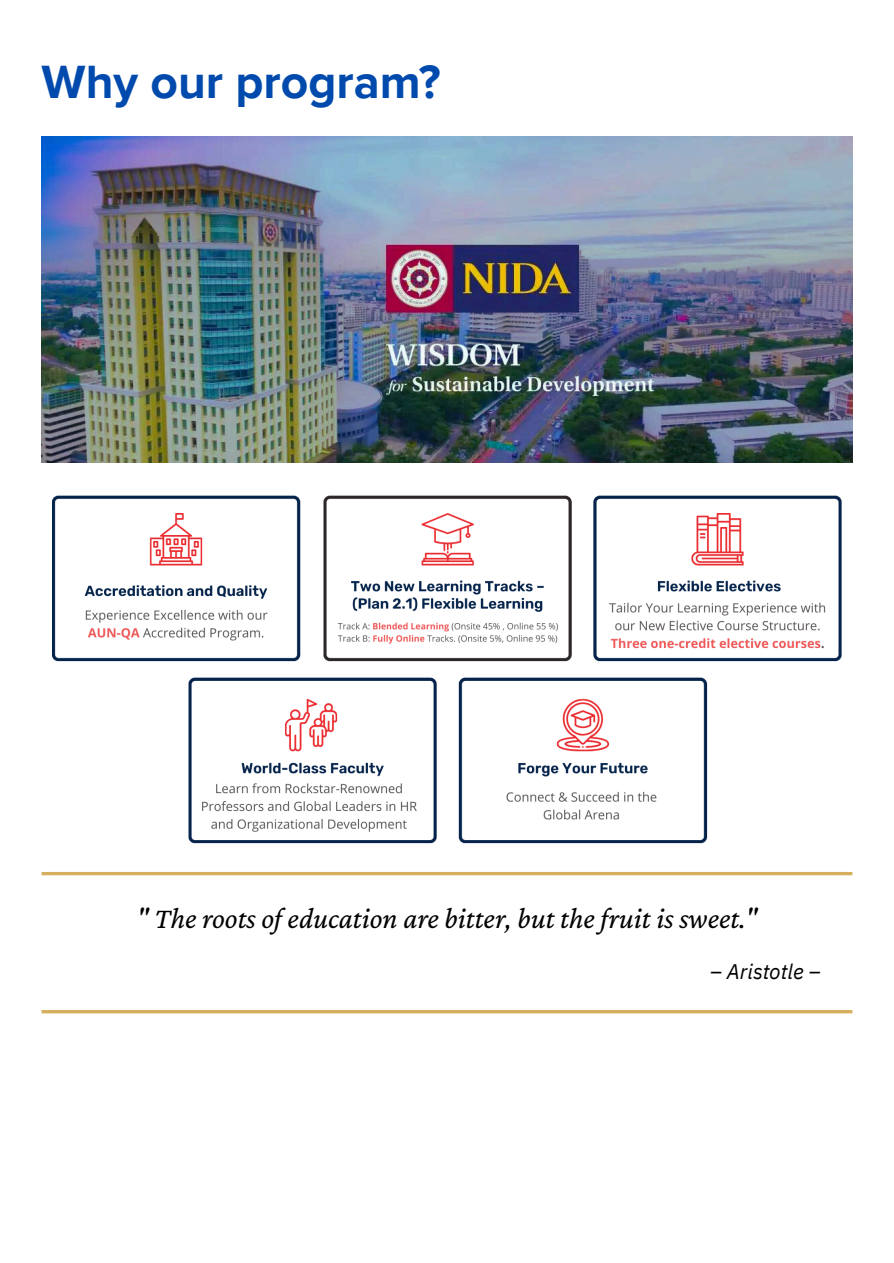
<style>
.page{position:relative;width:894px;height:1263px;background:#fff}
.page>*{position:absolute;margin:0;border:0;box-sizing:border-box;transform-origin:0 0}
.t1{font:700 48px "Proxima Nova";color:#004aad}
.t2{font:italic 30px "Crimson Pro";color:#000}
.t3{font:italic 21px "IBM Plex Sans";color:#000}
</style>
<div class="page">
<img style="left:42px;top:136px;width:810px;height:326px">
<img style="left:52px;top:495px;width:790px;height:349px">
<hr style="left:42px;top:872px;width:810px;height:3px;background:#d7ae5e">
<hr style="left:42px;top:1010px;width:810px;height:3px;background:#d7ae5e">
<h1 class="t1" style="left:42px;top:54px;width:400px">Why our program?</h1>
<h1 class="t2" style="left:136px;top:901px;width:622px">" The roots of education are bitter, but thefruit is sweet."</h1>
<p class="t3" style="left:709px;top:957px;width:112px">– Aristotle –</p>
</div>
